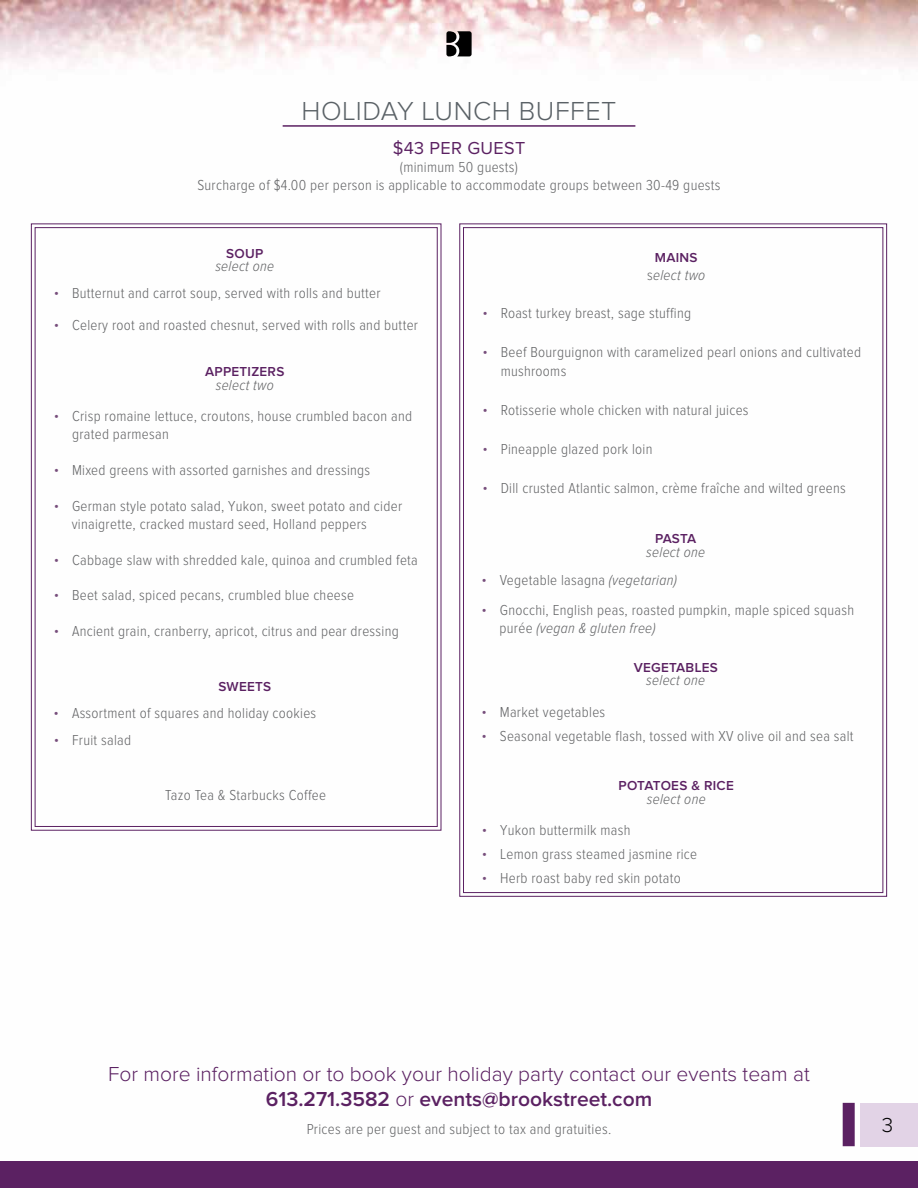
<style>
.page{position:relative;width:918px;height:1188px;background:#fff}
.page>*{position:absolute;margin:0;border:0;box-sizing:border-box;transform-origin:0 0}
.t1{font:300 27px "Proxima Nova";letter-spacing:.02em;color:#5a6166}
.t2{font:300 21px/25.2px "Proxima Nova";color:#5b2162;text-align:center}
.t3{font:300 21px "Proxima Nova";color:#000}
.t4{font:18px "Proxima Nova";letter-spacing:.02em;color:#5b2162}
.t5{font:300 15px/18px "Proxima Nova Cond";letter-spacing:.02em;color:#636466}
.t6{font:italic 300 15px "Proxima Nova Cond";letter-spacing:.02em;color:#636466}
.t7{font:600 13.5px "Proxima Nova";letter-spacing:.02em;color:#5b2162}
.s1{font-family:"Proxima Nova";font-weight:600;font-size:13.5px;color:#774e7c}
.s2{font-style:normal}
.s3{font-style:italic}
.s4{font-weight:600}
</style>
<div class="page">
<img style="left:0;top:0;width:918px;height:1147px">
<svg style="left:446px;top:31px;width:26px;height:25px"></svg>
<hr style="left:283px;top:125px;width:352px;height:2px;background:#5b2162">
<svg style="left:31px;top:223px;width:411px;height:608px"></svg>
<svg style="left:459px;top:223px;width:428px;height:674px"></svg>
<div style="left:843px;top:1103px;width:12px;height:43px;background:#5b2162"></div>
<div style="left:860px;top:1103px;width:58px;height:43px;background:#e2d3e6"></div>
<div style="left:0;top:1161px;width:918px;height:27px;background:#5b2162"></div>
<h1 class="t1" style="left:302px;top:99px;width:316px">HOLIDAY LUNCH BUFFET</h1>
<p class="t4" style="left:393px;top:140px;width:134px">$43 PER GUEST</p>
<p class="t5" style="left:197px;top:159px;width:525px;text-align:center">(minimum 50 guests)<br>Surcharge of $4.00 per person is applicable to accommodate groups between 30-49 guests</p>
<p class="t7" style="left:226px;top:247px;width:39px">SOUP</p>
<p class="t6" style="left:215px;top:259px;width:60px">select one</p>
<p class="t5" style="left:54px;top:285px;width:328px"><span class="s1">•</span> Butternut and carrot soup, served with rolls and butter</p>
<p class="t5" style="left:54px;top:316px;width:366px"><span class="s1">•</span> Celery root and roasted chesnut, served with rolls and butter</p>
<p class="t7" style="left:205px;top:365px;width:81px">APPETIZERS</p>
<p class="t6" style="left:216px;top:378px;width:60px">select two</p>
<p class="t5" style="left:72px;top:408px;width:342px;text-indent:-18px"><span class="s1">•</span> Crisp romaine lettuce, croutons, house crumbled bacon and grated parmesan</p>
<p class="t5" style="left:54px;top:461px;width:318px"><span class="s1">•</span> Mixed greens with assorted garnishes and dressings</p>
<p class="t5" style="left:72px;top:497px;width:332px;text-indent:-18px"><span class="s1">•</span> German style potato salad, Yukon, sweet potato and cider vinaigrette, cracked mustard seed, Holland peppers</p>
<p class="t5" style="left:54px;top:551px;width:365px"><span class="s1">•</span> Cabbage slaw with shredded kale, quinoa and crumbled feta</p>
<p class="t5" style="left:54px;top:587px;width:302px"><span class="s1">•</span> Beet salad, spiced pecans, crumbled blue cheese</p>
<p class="t5" style="left:54px;top:623px;width:346px"><span class="s1">•</span> Ancient grain, cranberry, apricot, citrus and pear dressing</p>
<p class="t7" style="left:218px;top:680px;width:54px">SWEETS</p>
<p class="t5" style="left:54px;top:704px;width:264px"><span class="s1">•</span> Assortment of squares and holiday cookies</p>
<p class="t5" style="left:54px;top:731px;width:79px"><span class="s1">•</span> Fruit salad</p>
<p class="t5" style="left:165px;top:787px;width:163px">Tazo Tea &amp; Starbucks Coffee</p>
<p class="t7" style="left:655px;top:251px;width:44px">MAINS</p>
<p class="t6" style="left:647px;top:268px;width:60px"><span class="s2">s</span>elect two</p>
<p class="t5" style="left:483px;top:304px;width:210px"><span class="s1">•</span> Roast turkey breast, sage stuffing</p>
<p class="t5" style="left:501px;top:342px;width:362px;line-height:19.5px;text-indent:-18px"><span class="s1">•</span> Beef Bourguignon with caramelized pearl onions and cultivated mushrooms</p>
<p class="t5" style="left:483px;top:402px;width:267px"><span class="s1">•</span> Rotisserie whole chicken with natural juices</p>
<p class="t5" style="left:483px;top:441px;width:171px"><span class="s1">•</span> Pineapple glazed pork loin</p>
<p class="t5" style="left:483px;top:480px;width:365px"><span class="s1">•</span> Dill crusted Atlantic salmon, crème fraîche and wilted greens</p>
<p class="t7" style="left:655px;top:532px;width:43px">PASTA</p>
<p class="t6" style="left:646px;top:545px;width:60px">select one</p>
<p class="t5" style="left:482px;top:572px;width:197px"><span class="s1">•</span> Vegetable lasagna <span class="s3">(vegetarian)</span></p>
<p class="t5" style="left:500px;top:602px;width:356px;text-indent:-18px"><span class="s1">•</span> Gnocchi, English peas, roasted pumpkin, maple spiced squash purée <span class="s3">(vegan &amp; gluten free)</span></p>
<p class="t7" style="left:634px;top:661px;width:86px">VEGETABLES</p>
<p class="t6" style="left:646px;top:674px;width:60px">select one</p>
<p class="t5" style="left:482px;top:704px;width:125px"><span class="s1">•</span> Market vegetables</p>
<p class="t5" style="left:482px;top:727px;width:373px"><span class="s1">•</span> Seasonal vegetable flash, tossed with XV olive oil and sea salt</p>
<p class="t7" style="left:619px;top:779px;width:117px">POTATOES &amp; RICE</p>
<p class="t6" style="left:647px;top:792px;width:60px">select one</p>
<p class="t5" style="left:482px;top:822px;width:150px"><span class="s1">•</span> Yukon buttermilk mash</p>
<p class="t5" style="left:482px;top:846px;width:217px"><span class="s1">•</span> Lemon grass steamed jasmine rice</p>
<p class="t5" style="left:482px;top:870px;width:200px"><span class="s1">•</span> Herb roast baby red skin potato</p>
<h2 class="t2" style="left:108px;top:1062px;width:703px">For more information or to book your holiday party contact our events team at<br><span class="s4">613.271.3582</span> or <span class="s4">events@brookstreet.com</span></h2>
<p class="t5" style="left:307px;top:1121px;width:306px">Prices are per guest and subject to tax and gratuities.</p>
<h2 class="t3" style="left:882px;top:1115px;width:13px">3</h2>
</div>
